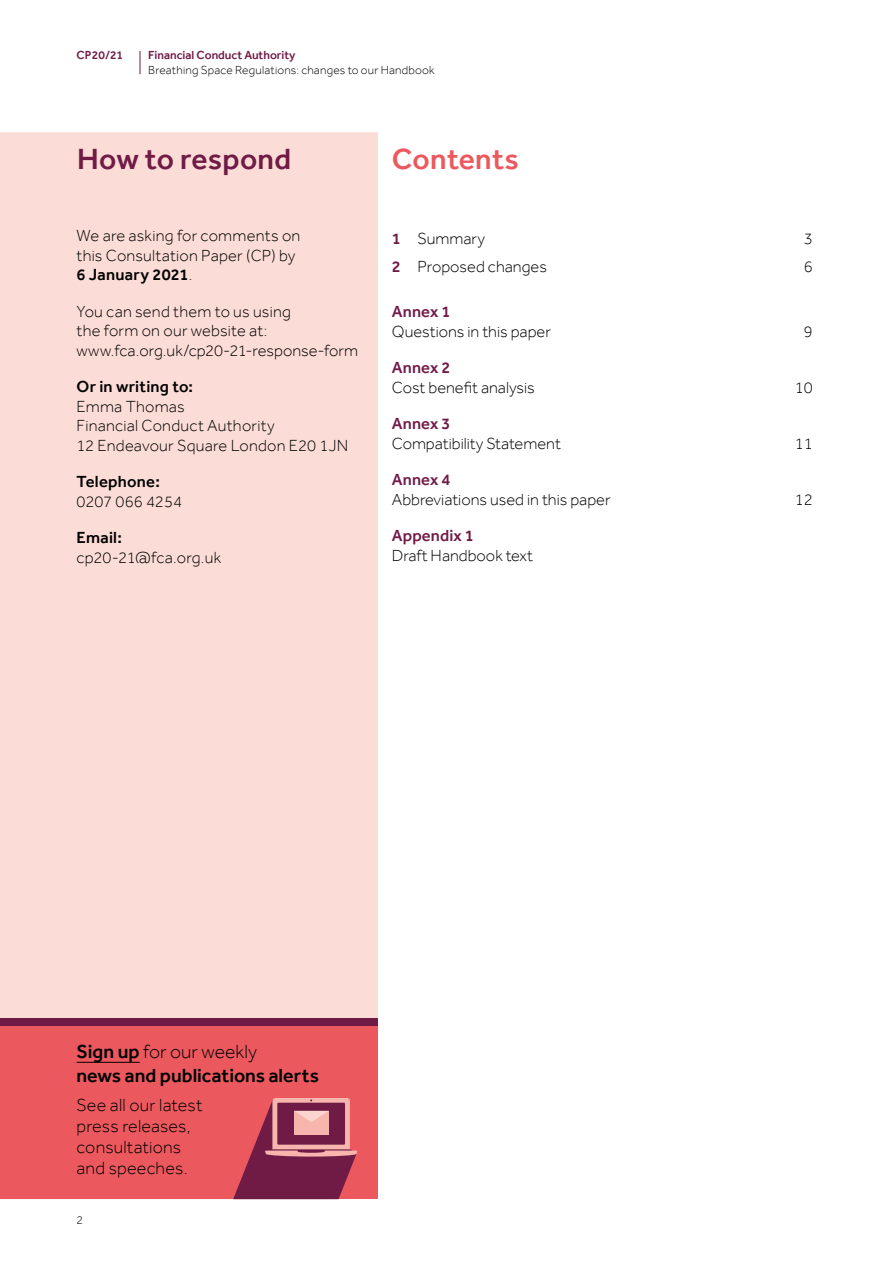
<style>
.page{position:relative;width:893px;height:1263px;background:#fff}
.page>*{position:absolute;margin:0;border:0;box-sizing:border-box;transform-origin:0 0}
.t1{font:500 30px "Effra";letter-spacing:.01em;color:#701b45}
.t2{font:500 30px "Effra";letter-spacing:.01em;color:#eb595e}
.t3{font:500 19.5px/24px "Effra";color:#000}
.t4{font:300 18px/21px "Effra";letter-spacing:.01em;color:#000}
.t5{font:300 16.5px/19.5px "Effra";color:#000}
.t6{font:500 16.5px/28px "Effra";letter-spacing:.005em;color:#701b45}
.t7{font:500 16.5px "Effra";letter-spacing:.015em;color:#000}
.t8{font:300 12px "Effra";letter-spacing:.02em;color:#000}
.t9{font:500 12px "Effra";color:#701b45}
.s1{font-weight:500}
.s2{font-weight:300}
</style>
<div class="page">
<div style="left:0;top:132px;width:378px;height:886px;background:#fbdcd6"></div>
<div style="left:0;top:1025px;width:378px;height:174px;background:#eb595e"></div>
<svg style="left:233px;top:1098px;width:124px;height:101px"></svg>
<hr style="left:77px;top:1062px;width:63px;height:1px;background:#000">
<div style="left:0;top:1018px;width:378px;height:7px;background:#701b45"></div>
<svg style="left:140px;top:51px;width:1px;height:23px"></svg>
<p class="t9" style="left:77px;top:48px;width:48px">CP20/21</p>
<p class="t9" style="left:148px;top:48px;width:149px">Financial Conduct Authority</p>
<p class="t8" style="left:148px;top:63px;width:288px">Breathing Space Regulations: changes to our Handbook</p>
<h1 class="t1" style="left:77px;top:141px;width:215px">How to respond</h1>
<p class="t5" style="left:77px;top:226px;width:225px">We are asking for comments on this Consultation Paper (CP) by<br><span class="s1">6 January 2021</span>.</p>
<p class="t5" style="left:77px;top:301px;width:283px">You can send them to us using<br>the form on our website at: www.fca.org.uk/cp20-21-response-form</p>
<p class="t7" style="left:77px;top:377px;width:118px">Or in writing to:</p>
<p class="t5" style="left:77px;top:396px;width:273px">Emma Thomas<br>Financial Conduct Authority<br>12 Endeavour Square London E20 1JN</p>
<p class="t7" style="left:77px;top:472px;width:85px">Telephone:</p>
<p class="t5" style="left:77px;top:491px;width:107px">0207 066 4254</p>
<p class="t7" style="left:77px;top:528px;width:47px">Email:</p>
<p class="t5" style="left:77px;top:547px;width:146px">cp20-21@fca.org.uk</p>
<h1 class="t2" style="left:392px;top:141px;width:128px">Contents</h1>
<p class="t6" style="left:392px;top:224px;width:10px">1<br>2</p>
<p class="t5" style="left:417px;top:224px;width:131px;line-height:28px">Summary<br>Proposed changes</p>
<p class="t5" style="left:804px;top:224px;width:10px;line-height:28px">3<br>6</p>
<p class="t6" style="left:392px;top:297px;width:60px">Annex 1</p>
<p class="t5" style="left:392px;top:321px;width:161px">Questions in this paper</p>
<p class="t5" style="left:804px;top:321px;width:10px">9</p>
<p class="t6" style="left:392px;top:353px;width:60px">Annex 2</p>
<p class="t5" style="left:392px;top:377px;width:144px">Cost benefit analysis</p>
<p class="t5" style="left:795px;top:377px;width:19px">10</p>
<p class="t6" style="left:392px;top:409px;width:60px">Annex 3</p>
<p class="t5" style="left:392px;top:433px;width:170px">Compatibility Statement</p>
<p class="t5" style="left:795px;top:433px;width:19px">11</p>
<p class="t6" style="left:392px;top:465px;width:60px">Annex 4</p>
<p class="t5" style="left:392px;top:489px;width:220px">Abbreviations used in this paper</p>
<p class="t5" style="left:795px;top:489px;width:19px">12</p>
<p class="t6" style="left:392px;top:521px;width:83px">Appendix 1</p>
<p class="t5" style="left:392px;top:545px;width:143px">Draft Handbook text</p>
<p class="t3" style="left:77px;top:1039px;width:244px">Sign up <span class="s2">for our weekly<br></span>news and publications alerts</p>
<p class="t4" style="left:77px;top:1094px;width:127px">See all our latest press releases, consultations and speeches.</p>
<p class="t8" style="left:77px;top:1213px;width:8px">2</p>
</div>
